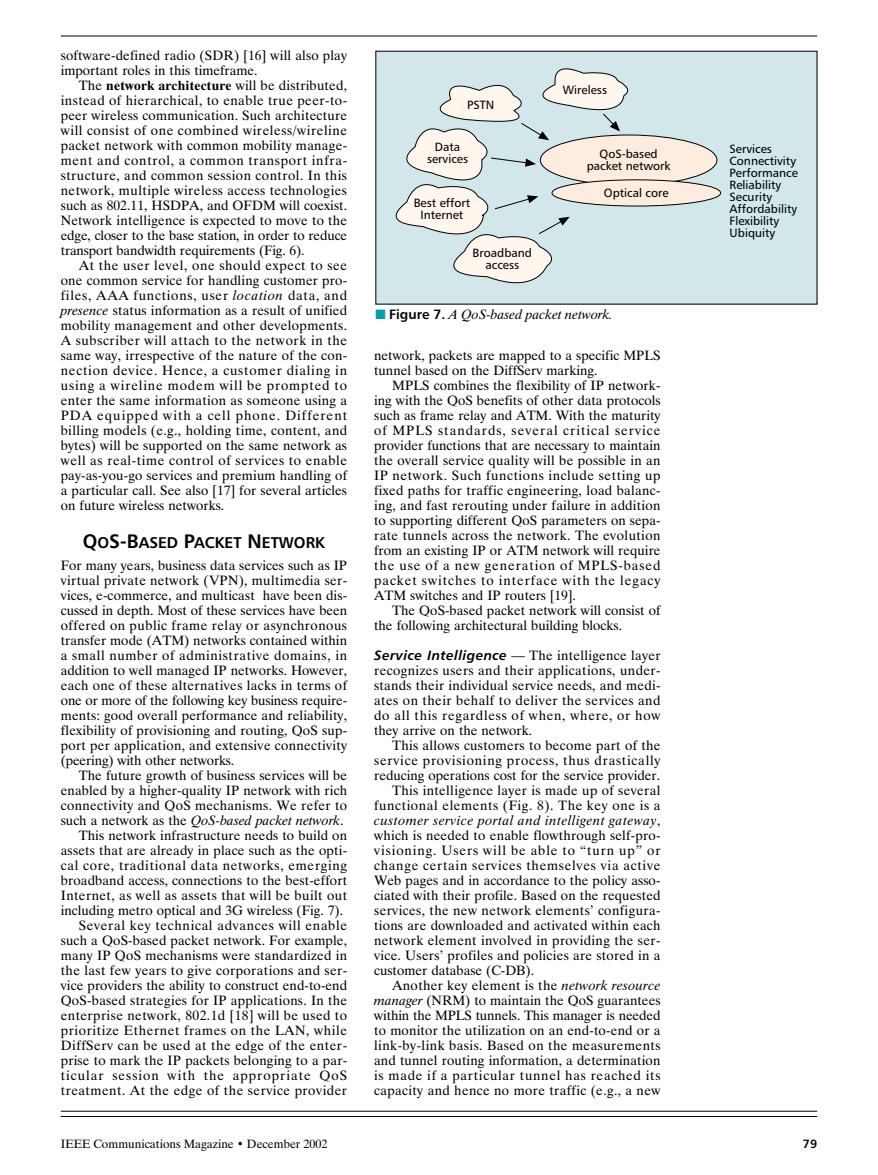
<style>
.page{position:relative;width:878px;height:1175px;background:#fff}
.page>*{position:absolute;margin:0;border:0;box-sizing:border-box;transform-origin:0 0}
.t1{font:15.6px "Humanist 777 BT Bold B";color:#000}
.t2{font:13.5px/15px "Dutch 801 BT";letter-spacing:.015em;color:#000;text-align:justify}
.t3{font:13.5px "Dutch 801 BT";letter-spacing:.055em;color:#000}
.t4{font:italic 13.5px "Dutch 801 BT";letter-spacing:.045em;color:#000}
.t5{font:13.5px "Dutch 801 BT";letter-spacing:-.01em;color:#000}
.t6{font:13.5px "Dutch 801 BT";letter-spacing:.035em;color:#000}
.t7{font:13.5px "Dutch 801 BT";letter-spacing:.045em;color:#000}
.t8{font:13.5px "Dutch 801 BT";letter-spacing:.065em;color:#000}
.t9{font:italic 13.5px "Dutch 801 BT";color:#000}
.t10{font:12px/12px "Humanist 777 BT Roman B";color:#000;text-align:center}
.t11{font:12px "Dutch 801 BT";color:#000}
.t12{font:12px "Humanist 777 BT Bold B";color:#000}
.s1{font-weight:700}
.s2{font-style:italic}
.s3{font-size:19.5px}
.s4{color:#009fb1}
.s5{font-family:"Humanist 777 BT Bold B";font-style:normal}
.s6{font-family:"Humanist 777 BT Bold Italic B"}
.s7{font-style:normal}
</style>
<div class="page">
<hr style="left:61px;top:36px;width:756px;height:1px;background:#000">
<hr style="left:61px;top:1116px;width:756px;height:1px;background:#000">
<hr style="left:61px;top:1110px;width:756px;height:1px;background:#000">
<div style="left:376px;top:51px;width:441px;height:253px;background:#d1e7ea"></div>
<svg style="left:395px;top:68px;width:240px;height:216px"></svg>
<div style="left:540px;top:135px;width:177px;height:50px;background:#feeddf;border:1px solid #000;border-radius:50%"></div>
<div style="left:551px;top:179px;width:170px;height:27px;background:#feeddf;border:1px solid #000;border-radius:50%"></div>
<p class="t2" style="left:61px;top:49px;width:288px">software-defined radio (SDR) [16] will also play important roles in this timeframe.</p>
<p class="t2" style="left:61px;top:79px;width:288px;text-indent:18px">The <span class="s1">network architecture</span> will be distributed, instead of hierarchical, to enable true peer-to&shy;peer wireless communication. Such architecture will consist of one combined wireless/wireline packet network with common mobility manage&shy;ment and control, a common transport infra&shy;structure, and common session control. In this network, multiple wireless access technologies such as 802.11, HSDPA, and OFDM will coexist.<br>Network intelligence is expected to move to the edge, closer to the base station, in order to reduce transport bandwidth requirements (Fig. 6).</p>
<p class="t2" style="left:61px;top:259px;width:288px;text-indent:18px">At the user level, one should expect to see one common service for handling customer pro&shy;files, AAA functions, user <span class="s2">location</span> data, and <span class="s2">presence</span> status information as a result of unified mobility management and other developments.<br>A subscriber will attach to the network in the same way, irrespective of the nature of the con&shy;nection device. Hence, a customer dialing in using a wireline modem will be prompted to enter the same information as someone using a PDA equipped with a cell phone. Different billing models (e.g., holding time, content, and bytes) will be supported on the same network as well as real-time control of services to enable pay-as-you-go services and premium handling of a particular call. See also [17] for several articles on future wireless networks.</p>
<p class="t1" style="left:83px;top:536px;width:244px"><span class="s3">Q</span>O<span class="s3">S-B</span>ASED <span class="s3">P</span>ACKET <span class="s3">N</span>ETWORK</p>
<p class="t2" style="left:61px;top:559px;width:288px">For many years, business data services such as IP virtual private network (VPN), multimedia ser&shy;vices, e-commerce, and multicast have been dis&shy;cussed in depth. Most of these services have been offered on public frame relay or asynchronous transfer mode (ATM) networks contained within a small number of administrative domains, in addition to well managed IP networks. However, each one of these alternatives lacks in terms of one or more of the following key business require&shy;ments: good overall performance and reliability, flexibility of provisioning and routing, QoS sup&shy;port per application, and extensive connectivity (peering) with other networks.</p>
<p class="t2" style="left:61px;top:769px;width:288px;text-align:right">The future growth of business services will be enabled by a higher-quality IP network with rich connectivity and QoS mechanisms. We refer to such a network as the <span class="s2">QoS-based packet network</span>.<br>This network infrastructure needs to build on assets that are already in place such as the opti&shy;cal core, traditional data networks, emerging broadband access, connections to the best-effort Internet, as well as assets that will be built out including metro optical and 3G wireless (Fig. 7).<br>Several key technical advances will enable such a QoS-based packet network. For example, many IP QoS mechanisms were standardized in the last few years to give corporations and ser&shy;vice providers the ability to construct end-to-end QoS-based strategies for IP applications. In the enterprise network, 802.1d [18] will be used to prioritize Ethernet frames on the LAN, while DiffServ can be used at the edge of the enter&shy;prise to mark the IP packets belonging to a par&shy;ticular session with the appropriate QoS treatment. At the edge of the service provider</p>
<p class="t10" style="left:467px;top:100px;width:29px">PSTN</p>
<p class="t10" style="left:427px;top:142px;width:43px">Data services</p>
<p class="t10" style="left:414px;top:198px;width:58px">Best effort<br>Internet</p>
<p class="t10" style="left:472px;top:248px;width:61px">Broadband access</p>
<p class="t10" style="left:563px;top:85px;width:46px">Wireless</p>
<p class="t10" style="left:586px;top:150px;width:85px">QoS-based packet network</p>
<p class="t10" style="left:604px;top:188px;width:66px">Optical core</p>
<p class="t9" style="left:375px;top:309px;width:239px"><span class="s4">■</span> <span class="s5">Figure 7.</span> A QoS-based packet network.</p>
<p class="t2" style="left:374px;top:349px;width:288px">network, packets are mapped to a specific MPLS tunnel based on the DiffServ marking.</p>
<p class="t2" style="left:374px;top:379px;width:288px;text-indent:18px">MPLS combines the flexibility of IP network&shy;ing with the QoS benefits of other data protocols such as frame relay and ATM. With the maturity of MPLS standards, several critical service provider functions that are necessary to maintain the overall service quality will be possible in an IP network. Such functions include setting up fixed paths for traffic engineering, load balanc&shy;ing, and fast rerouting under failure in addition to supporting different QoS parameters on sepa&shy;rate tunnels across the network. The evolution from an existing IP or ATM network will require the use of a new generation of MPLS-based packet switches to interface with the legacy ATM switches and IP routers [19].</p>
<p class="t2" style="left:374px;top:604px;width:288px;text-indent:18px">The QoS-based packet network will consist of the following architectural building blocks.</p>
<p class="t2" style="left:374px;top:649px;width:288px"><span class="s6">Service Intelligence</span> — The intelligence layer recognizes users and their applications, under&shy;stands their individual service needs, and medi&shy;ates on their behalf to deliver the services and do all this regardless of when, where, or how they arrive on the network.</p>
<p class="t2" style="left:392px;top:739px;width:270px">This allows customers to become part of the</p>
<p class="t3" style="left:374px;top:755px;width:288px">service provisioning process, thus drastically</p>
<p class="t2" style="left:374px;top:769px;width:287px">reducing operations cost for the service provider.</p>
<p class="t2" style="left:392px;top:784px;width:270px">This intelligence layer is made up of several</p>
<p class="t7" style="left:374px;top:800px;width:288px">functional elements (Fig. 8). The key one is a</p>
<p class="t4" style="left:374px;top:815px;width:288px">customer service portal and intelligent gateway<span class="s7">,</span></p>
<p class="t2" style="left:374px;top:829px;width:288px">which is needed to enable flowthrough self-pro-</p>
<p class="t8" style="left:374px;top:845px;width:288px">visioning. Users will be able to “turn up” or</p>
<p class="t3" style="left:374px;top:860px;width:288px">change certain services themselves via active</p>
<p class="t2" style="left:374px;top:874px;width:288px">Web pages and in accordance to the policy asso-</p>
<p class="t2" style="left:374px;top:889px;width:288px">ciated with their profile. Based on the requested</p>
<p class="t2" style="left:374px;top:904px;width:288px">services, the new network elements’ configura-</p>
<p class="t2" style="left:374px;top:919px;width:288px">tions are downloaded and activated within each</p>
<p class="t2" style="left:374px;top:934px;width:288px">network element involved in providing the ser-</p>
<p class="t2" style="left:374px;top:949px;width:288px">vice. Users’ profiles and policies are stored in a</p>
<p class="t2" style="left:374px;top:964px;width:161px">customer database (C-DB).</p>
<p class="t2" style="left:392px;top:979px;width:270px">Another key element is the <span class="s2">network resource</span></p>
<p class="t2" style="left:374px;top:994px;width:288px"><span class="s2">manager</span> (NRM) to maintain the QoS guarantees</p>
<p class="t5" style="left:374px;top:1010px;width:288px">within the MPLS tunnels. This manager is needed</p>
<p class="t2" style="left:374px;top:1024px;width:288px">to monitor the utilization on an end-to-end or a</p>
<p class="t6" style="left:374px;top:1040px;width:288px">link-by-link basis. Based on the measurements</p>
<p class="t2" style="left:374px;top:1054px;width:288px">and tunnel routing information, a determination</p>
<p class="t3" style="left:374px;top:1070px;width:288px">is made if a particular tunnel has reached its</p>
<p class="t2" style="left:374px;top:1084px;width:288px">capacity and hence no more traffic (e.g., a new</p>
<p class="t10" style="left:729px;top:144px;width:70px;text-align:left">Services<br>Connectivity<br>Performance<br>Reliability<br>Security<br>Affordability<br>Flexibility<br>Ubiquity</p>
<p class="t11" style="left:61px;top:1139px;width:268px">IEEE Communications Magazine • December 2002</p>
<p class="t12" style="left:803px;top:1139px;width:16px">79</p>
</div>
